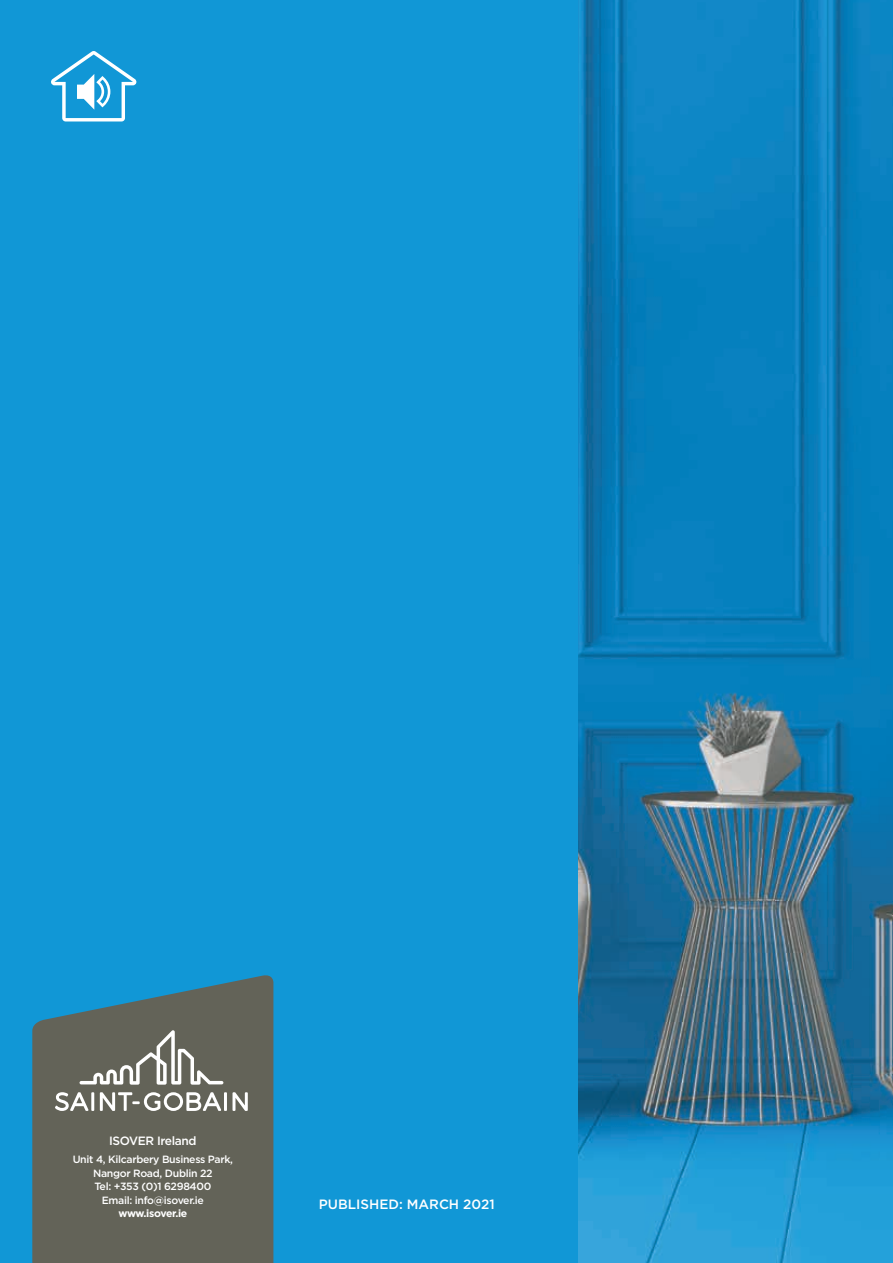
<style>
.page{position:relative;width:893px;height:1263px;background:#1197d6}
.page>*{position:absolute;margin:0;border:0;box-sizing:border-box;transform-origin:0 0}
.t1{font:500 13.5px "Gotham";color:#fff}
.t2{font:500 12px "Gotham";letter-spacing:-.03em;color:#fff}
.t3{font:500 10.5px/13.5px "Gotham";letter-spacing:-.03em;color:#fff;text-align:center}
.t4{font:700 10.5px "Gotham";letter-spacing:-.035em;color:#fff}
</style>
<div class="page">
<img style="left:578px;top:0;width:302px;height:1263px">
<svg style="left:51px;top:51px;width:85px;height:70px"></svg>
<img style="left:880px;top:0;width:12px;height:1263px">
<hr style="left:892px;top:0;width:1px;height:1263px;background:#5b7a1c">
<svg style="left:32px;top:975px;width:241px;height:288px;background:#5b6864"></svg>
<svg style="left:55px;top:1092px;width:33px;height:19px"></svg>
<hr style="left:91px;top:1092px;width:3px;height:19px;background:#fff">
<svg style="left:100px;top:1092px;width:121px;height:19px;background:#9c9c95"></svg>
<hr style="left:224px;top:1092px;width:3px;height:19px;background:#fff">
<svg style="left:233px;top:1092px;width:15px;height:19px"></svg>
<svg style="left:80px;top:1030px;width:143px;height:55px;background:#7f7f76"></svg>
<p class="t2" style="left:109px;top:1133px;width:89px">ISOVER Ireland</p>
<p class="t3" style="left:73px;top:1152px;width:162px">Unit 4, Kilcarbery Business Park,<br>Nangor Road, Dublin 22<br>Tel: +353 (0)1 6298400<br>Email: info@isover.ie</p>
<p class="t4" style="left:118px;top:1206px;width:70px">www.isover.ie</p>
<p class="t1" style="left:319px;top:1195px;width:177px">PUBLISHED: MARCH 2021</p>
</div>
